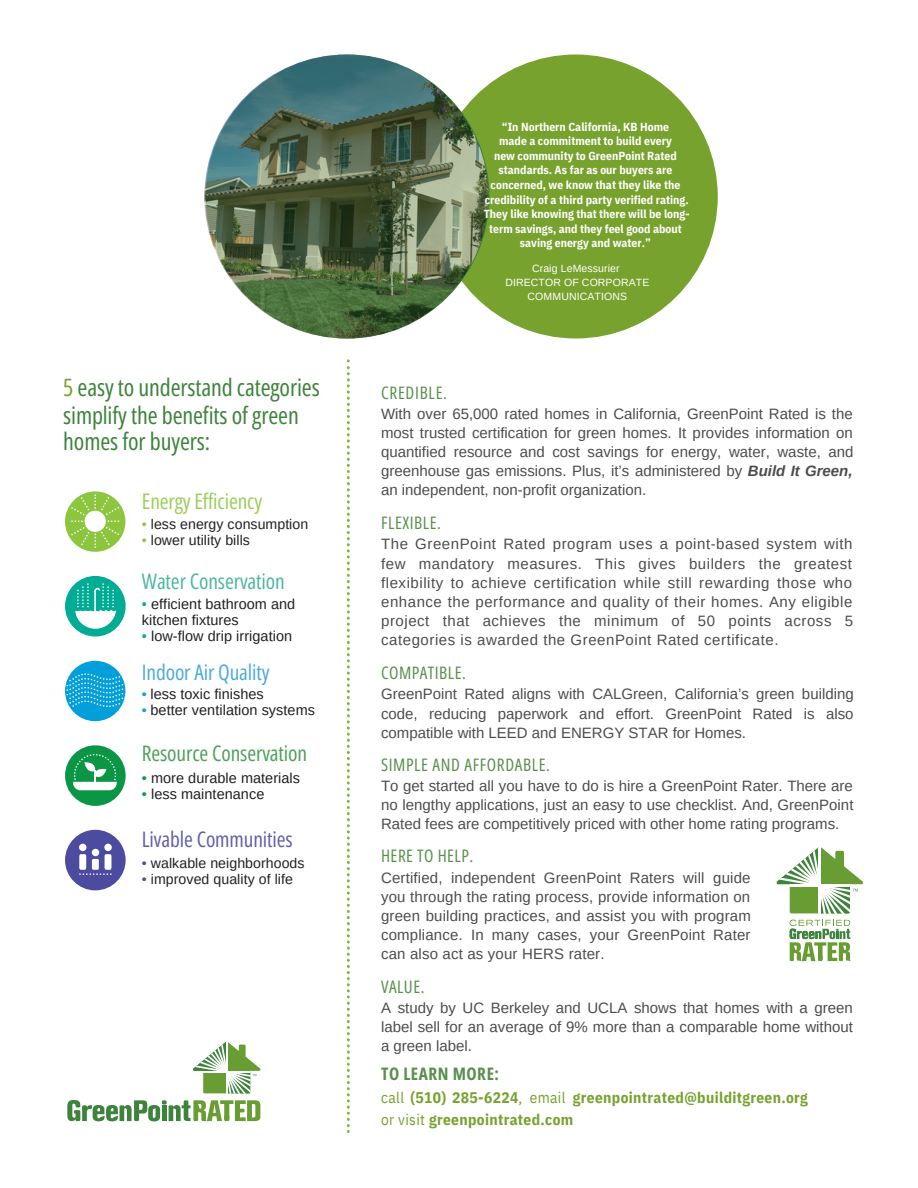
<style>
.page{position:relative;width:918px;height:1188px;background:#fff}
.page>*{position:absolute;margin:0;border:0;box-sizing:border-box;transform-origin:0 0}
.t1{font:24px "Open Sans Condensed";letter-spacing:-.005em;color:#3d833c}
.t2{font:21.45px "Open Sans Condensed";letter-spacing:-.005em;color:#4da159}
.t3{font:21.45px "Open Sans Condensed";letter-spacing:-.005em;color:#635faa}
.t4{font:21.45px "Open Sans Condensed";letter-spacing:-.005em;color:#4fb6a1}
.t5{font:21.45px "Open Sans Condensed";letter-spacing:-.005em;color:#9dcd58}
.t6{font:21.45px "Open Sans Condensed";letter-spacing:-.005em;color:#4daadf}
.t7{font:17.25px "Open Sans Condensed";letter-spacing:.03em;color:#5a8f4e}
.t8{font:700 17.25px "Open Sans Condensed";letter-spacing:.03em;color:#5a8f4e}
.t9{font:700 15.3px/21.3px "IBM Plex Sans Cond";letter-spacing:.025em;color:#77a22e}
.t10{font:15px/19.2px "Arimo";color:#4c4c4e;text-align:justify}
.t11{font:14.4px "Arimo";letter-spacing:.005em;color:#231f20}
.t12{font:14.1px "Arimo";letter-spacing:.005em;color:#231f20}
.t13{font:700 11.7px/14.5px "IBM Plex Sans Cond";color:#fff}
.t14{font:10.5px/14px "Arimo";letter-spacing:.01em;color:#fff;text-align:center}
.s1{color:#77a22e}
.s2{color:#8cc63f}
.s3{color:#00ad94}
.s4{font-size:14.1px;color:#039fdb}
.s5{color:#0b9646}
.s6{color:#4d4b9f}
.s7{font-weight:700;font-style:italic}
.s8{font-weight:400}
</style>
<div class="page">
<div style="left:65px;top:830px;width:61px;height:60px;background:#4d4b9f;border-radius:50%"></div>
<div style="left:79px;top:844px;width:7px;height:7px;background:#fff;border-radius:50%"></div>
<div style="left:92px;top:849px;width:7px;height:7px;background:#fff;border-radius:50%"></div>
<div style="left:104px;top:844px;width:8px;height:7px;background:#fff;border-radius:50%"></div>
<svg style="left:79px;top:854px;width:33px;height:21px"></svg>
<div style="left:65px;top:576px;width:61px;height:61px;background:#00ad94;border-radius:50%"></div>
<svg style="left:75px;top:583px;width:41px;height:46px"></svg>
<div style="left:65px;top:745px;width:61px;height:61px;background:#0b9646;border-radius:50%"></div>
<svg style="left:73px;top:754px;width:44px;height:36px"></svg>
<div style="left:65px;top:491px;width:60px;height:61px;background:#8cc63f;border-radius:50%"></div>
<svg style="left:71px;top:494px;width:48px;height:54px"></svg>
<div style="left:65px;top:661px;width:60px;height:60px;background:#039fdb;border-radius:50%"></div>
<svg style="left:67px;top:673px;width:56px;height:34px"></svg>
<svg style="left:347px;top:359px;width:3px;height:774px"></svg>
<div style="left:434px;top:54px;width:284px;height:285px;background:#77a22e;border-radius:50%"></div>
<svg style="left:776px;top:846px;width:87px;height:115px"></svg>
<img style="left:204px;top:54px;width:284px;height:285px;border-radius:50%">
<svg style="left:67px;top:1041px;width:194px;height:80px"></svg>
<p class="t1" style="left:63px;top:370px;width:258px"><span class="s1">5</span> easy to understand categories</p>
<p class="t1" style="left:63px;top:398px;width:237px">simplify the benefits of green</p>
<p class="t1" style="left:63px;top:424px;width:148px">homes for buyers:</p>
<p class="t5" style="left:142px;top:486px;width:122px">Energy Efficiency</p>
<p class="t12" style="left:142px;top:516px;width:168px"><span class="s2">•</span> less energy consumption</p>
<p class="t12" style="left:142px;top:532px;width:110px"><span class="s2">•</span> lower utility bills</p>
<p class="t4" style="left:142px;top:566px;width:144px">Water Conservation</p>
<p class="t11" style="left:142px;top:596px;width:155px"><span class="s3">•</span> efficient bathroom and</p>
<p class="t11" style="left:142px;top:612px;width:98px">kitchen fixtures</p>
<p class="t11" style="left:142px;top:628px;width:152px"><span class="s3">•</span> low-flow drip irrigation</p>
<p class="t6" style="left:142px;top:657px;width:129px">Indoor Air Quality</p>
<p class="t11" style="left:142px;top:686px;width:123px"><span class="s4">•</span> less toxic finishes</p>
<p class="t11" style="left:142px;top:702px;width:175px"><span class="s4">•</span> better ventilation systems</p>
<p class="t2" style="left:142px;top:738px;width:167px">Resource Conservation</p>
<p class="t11" style="left:142px;top:770px;width:160px"><span class="s5">•</span> more durable materials</p>
<p class="t11" style="left:142px;top:786px;width:124px"><span class="s5">•</span> less maintenance</p>
<p class="t3" style="left:142px;top:824px;width:152px">Livable Communities</p>
<p class="t12" style="left:142px;top:855px;width:164px"><span class="s6">•</span> walkable neighborhoods</p>
<p class="t12" style="left:142px;top:871px;width:153px"><span class="s6">•</span> improved quality of life</p>
<p class="t7" style="left:381px;top:380px;width:68px">CREDIBLE.</p>
<p class="t13" style="left:502px;top:119px;width:169px">“In Northern California, KB Home</p>
<p class="t13" style="left:499px;top:134px;width:174px">made a commitment to build every</p>
<p class="t13" style="left:494px;top:148px;width:184px">new community to GreenPoint Rated</p>
<p class="t13" style="left:499px;top:163px;width:175px">standards. As far as our buyers are</p>
<p class="t13" style="left:491px;top:177px;width:191px">concerned, we know that they like the</p>
<p class="t13" style="left:484px;top:192px;width:207px">credibility of a third party verified rating.<br>They like knowing that there will be long-</p>
<p class="t13" style="left:489px;top:221px;width:194px">term savings, and they feel good about</p>
<p class="t13" style="left:520px;top:236px;width:133px">saving energy and water.”</p>
<p class="t14" style="left:532px;top:261px;width:89px">Craig LeMessurier</p>
<p class="t14" style="left:505px;top:275px;width:146px">DIRECTOR OF CORPORATE<br>COMMUNICATIONS</p>
<p class="t10" style="left:381px;top:404px;width:474px">With over 65,000 rated homes in California, GreenPoint Rated is the most trusted certification for green homes. It provides information on quantified resource and cost savings for energy, water, waste, and greenhouse gas emissions. Plus, it’s administered by <span class="s7">Build It Green, </span>an independent, non-profit organization.</p>
<p class="t7" style="left:381px;top:511px;width:61px">FLEXIBLE.</p>
<p class="t10" style="left:381px;top:535px;width:474px">The GreenPoint Rated program uses a point-based system with few mandatory measures. This gives builders the greatest flexibility to achieve certification while still rewarding those who enhance the performance and quality of their homes. Any eligible project that achieves the minimum of 50 points across 5 categories is awarded the GreenPoint Rated certificate.</p>
<p class="t7" style="left:381px;top:661px;width:86px">COMPATIBLE.</p>
<p class="t10" style="left:381px;top:685px;width:474px">GreenPoint Rated aligns with CALGreen, California’s green building code, reducing paperwork and effort. GreenPoint Rated is also compatible with LEED and ENERGY STAR for Homes.</p>
<p class="t10" style="left:381px;top:776px;width:474px">To get started all you have to do is hire a GreenPoint Rater. There are no lengthy applications, just an easy to use checklist. And, GreenPoint Rated fees are competitively priced with other home rating programs.</p>
<p class="t7" style="left:381px;top:752px;width:171px">SIMPLE AND AFFORDABLE.</p>
<p class="t7" style="left:381px;top:844px;width:94px">HERE TO HELP.</p>
<p class="t10" style="left:381px;top:868px;width:371px">Certified, independent GreenPoint Raters will guide you through the rating process, provide information on green building practices, and assist you with program compliance. In many cases, your GreenPoint Rater can also act as your HERS rater.</p>
<p class="t7" style="left:381px;top:974px;width:45px">VALUE.</p>
<p class="t10" style="left:381px;top:998px;width:473px">A study by UC Berkeley and UCLA shows that homes with a green label sell for an average of 9% more than a comparable home without a green label.</p>
<p class="t9" style="left:381px;top:1087px;width:428px"><span class="s8">call</span> (510) 285-6224<span class="s8">, email</span> greenpointrated@builditgreen.org <span class="s8">or visit</span> greenpointrated.com</p>
<p class="t8" style="left:381px;top:1061px;width:119px">TO LEARN MORE:</p>
</div>
